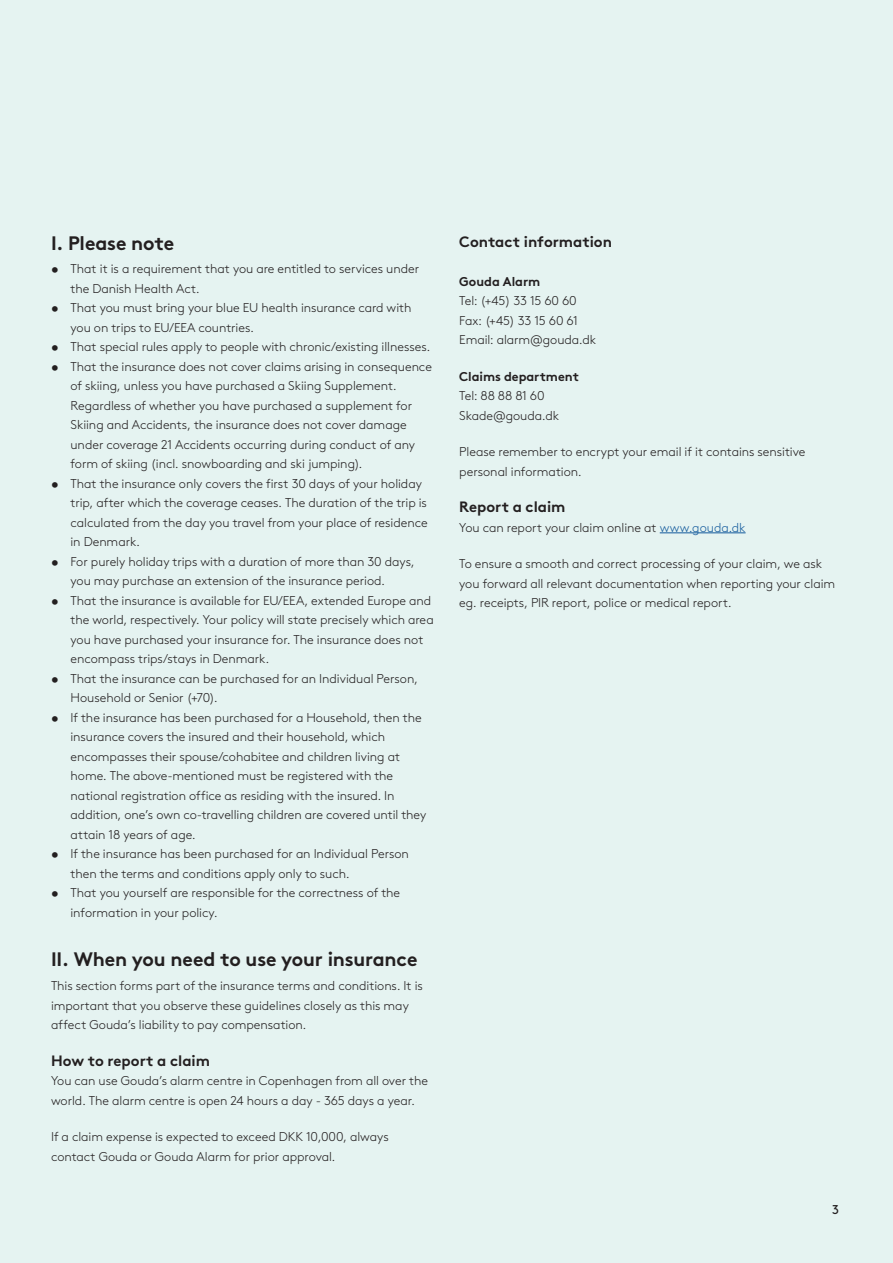
<style>
.page{position:relative;width:893px;height:1263px;background:#e5f3f1}
.page>*{position:absolute;margin:0;border:0;box-sizing:border-box;transform-origin:0 0}
.t1{font:700 19.5px "Gjen Brown OT";letter-spacing:-.01em;color:#231f20}
.t2{font:15px "Gjen Brown OT Bold Alt";color:#231f20}
.t3{font:300 12.75px/19.5px "Gjen Brown OT";letter-spacing:-.005em;color:#231f20}
.t4{font:700 12.75px "Gjen Brown OT";color:#231f20}
.t5{font:12.75px "Gjen Brown OT";color:#231f20}
.s1{font-weight:700}
.s2{color:#175d9e}
</style>
<div class="page">
<hr style="left:660px;top:532px;width:86px;height:1px;background:#175d9e">
<h1 class="t1" style="left:51px;top:227px;width:125px">I. Please note</h1>
<p class="t3" style="left:71px;top:258px;width:350px;text-indent:-19px"><span class="s1">•</span> That it is a requirement that you are entitled to services under the Danish Health Act.</p>
<p class="t3" style="left:71px;top:297px;width:342px;text-indent:-19px"><span class="s1">•</span> That you must bring your blue EU health insurance card with you on trips to EU/EEA countries.</p>
<p class="t3" style="left:51px;top:336px;width:381px"><span class="s1">•</span> That special rules apply to people with chronic/existing illnesses.</p>
<p class="t3" style="left:71px;top:356px;width:363px;text-indent:-19px"><span class="s1">•</span> That the insurance does not cover claims arising in consequence of skiing, unless you have purchased a Skiing Supplement.<br>Regardless of whether you have purchased a supplement for Skiing and Accidents, the insurance does not cover damage under coverage 21 Accidents occurring during conduct of any form of skiing (incl. snowboarding and ski jumping).</p>
<p class="t3" style="left:71px;top:473px;width:359px;text-indent:-19px"><span class="s1">•</span> That the insurance only covers the first 30 days of your holiday trip, after which the coverage ceases. The duration of the trip is calculated from the day you travel from your place of residence in Denmark.</p>
<p class="t3" style="left:71px;top:551px;width:346px;text-indent:-19px"><span class="s1">•</span> For purely holiday trips with a duration of more than 30 days, you may purchase an extension of the insurance period.</p>
<p class="t3" style="left:71px;top:590px;width:365px;text-indent:-19px"><span class="s1">•</span> That the insurance is available for EU/EEA, extended Europe and the world, respectively. Your policy will state precisely which area you have purchased your insurance for. The insurance does not encompass trips/stays in Denmark.</p>
<p class="t3" style="left:71px;top:668px;width:349px;text-indent:-19px"><span class="s1">•</span> That the insurance can be purchased for an Individual Person,<br>Household or Senior (+70).</p>
<p class="t3" style="left:71px;top:707px;width:357px;text-indent:-19px"><span class="s1">•</span> If the insurance has been purchased for a Household, then the insurance covers the insured and their household, which encompasses their spouse/cohabitee and children living at home. The above-mentioned must be registered with the national registration office as residing with the insured. In addition, one’s own co-travelling children are covered until they attain 18 years of age.</p>
<p class="t3" style="left:71px;top:843px;width:340px;text-indent:-19px"><span class="s1">•</span> If the insurance has been purchased for an Individual Person then the terms and conditions apply only to such.</p>
<p class="t3" style="left:71px;top:882px;width:331px;text-indent:-19px"><span class="s1">•</span> That you yourself are responsible for the correctness of the information in your policy.</p>
<h1 class="t1" style="left:51px;top:944px;width:368px">II. When you need to use your insurance</h1>
<p class="t3" style="left:51px;top:975px;width:373px">This section forms part of the insurance terms and conditions. It is important that you observe these guidelines closely as this may affect Gouda’s liability to pay compensation.</p>
<p class="t2" style="left:51px;top:1048px;width:160px">How to report a claim</p>
<p class="t3" style="left:51px;top:1070px;width:378px">You can use Gouda’s alarm centre in Copenhagen from all over the world. The alarm centre is open 24 hours a day - 365 days a year.</p>
<p class="t3" style="left:51px;top:1126px;width:339px">If a claim expense is expected to exceed DKK 10,000, always contact Gouda or Gouda Alarm for prior approval.</p>
<p class="t2" style="left:459px;top:229px;width:154px">Contact information</p>
<p class="t4" style="left:459px;top:271px;width:82px">Gouda Alarm</p>
<p class="t3" style="left:459px;top:290px;width:138px">Tel: (+45) 33 15 60 60<br>Fax: (+45) 33 15 60 61<br>Email: alarm@gouda.dk</p>
<p class="t4" style="left:459px;top:366px;width:121px">Claims department</p>
<p class="t3" style="left:459px;top:385px;width:101px">Tel: 88 88 81 60<br>Skade@gouda.dk</p>
<p class="t3" style="left:459px;top:441px;width:348px">Please remember to encrypt your email if it contains sensitive personal information.</p>
<p class="t2" style="left:459px;top:495px;width:108px">Report a claim</p>
<p class="t3" style="left:459px;top:516px;width:288px">You can report your claim online at <span class="s2">www.gouda.dk</span></p>
<p class="t3" style="left:459px;top:553px;width:377px">To ensure a smooth and correct processing of your claim, we ask you forward all relevant documentation when reporting your claim eg. receipts, PIR report, police or medical report.</p>
<p class="t5" style="left:832px;top:1200px;width:8px">3</p>
</div>
